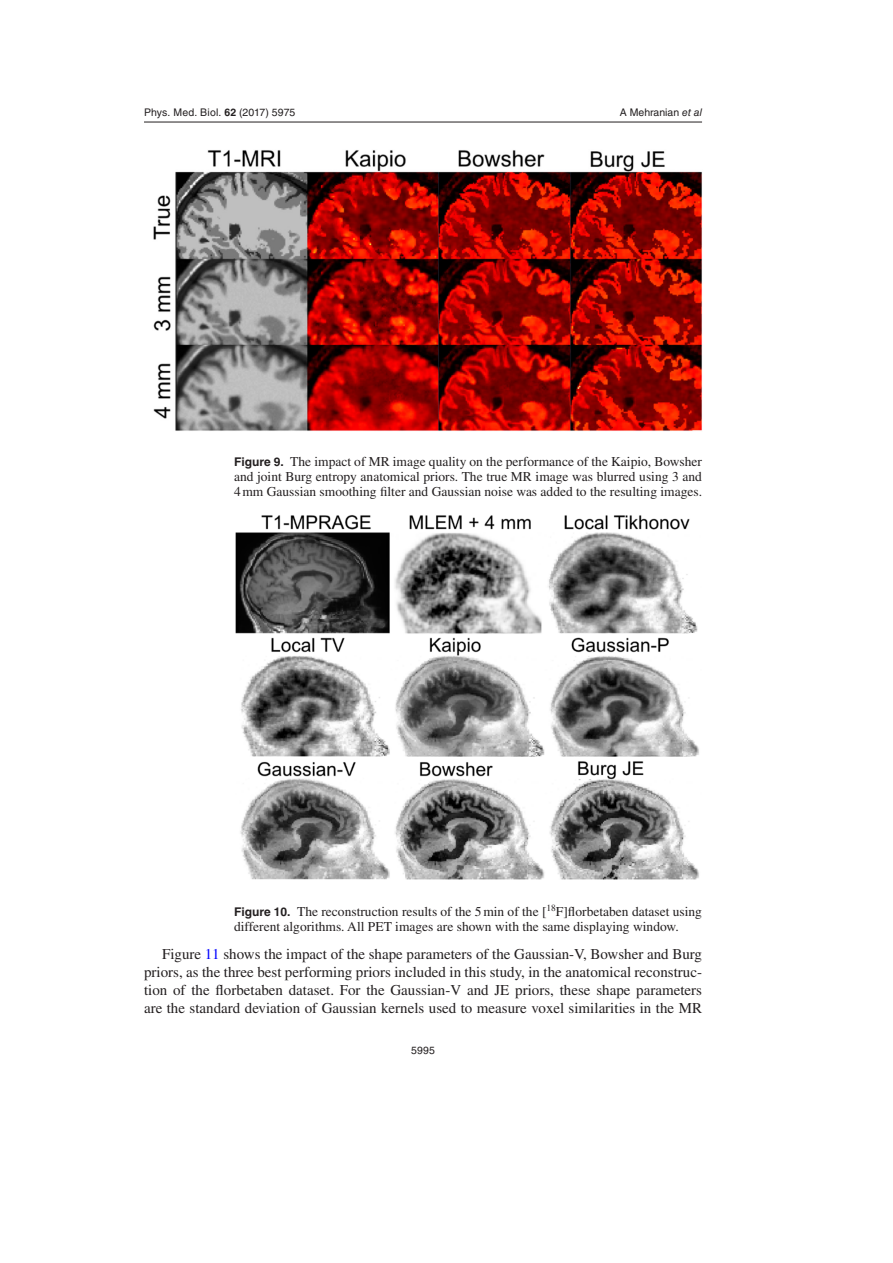
<style>
.page{position:relative;width:893px;height:1263px;background:#fff}
.page>*{position:absolute;margin:0;border:0;box-sizing:border-box;transform-origin:0 0}
.t1{font:15px/18px "Times LT Std";color:#231f20;text-align:justify}
.t2{font:13.5px/15px "Times LT Std";color:#231f20;text-align:justify}
.t3{font:10.5px "Helvetica LT Std";letter-spacing:.005em;color:#231f20}
.s1{font-family:"Helvetica";font-weight:700}
.s2{font-family:"Helvetica"}
.s3{font-style:italic}
.s4{font-family:"Helvetica LT Std";font-weight:700;font-size:12px}
.s5{color:#00f}
</style>
<div class="page">
<hr style="left:144px;top:122px;width:558px;height:1px;background:#231f20">
<img style="left:153px;top:150px;width:549px;height:281px">
<img style="left:235px;top:515px;width:464px;height:365px">
<p class="t3" style="left:144px;top:107px;width:153px">Phys. Med. Biol. <span class="s1">62</span> (<span class="s2">2017</span>) 5975</p>
<p class="t3" style="left:620px;top:106px;width:84px">A Mehranian <span class="s3">et al</span></p>
<p class="t2" style="left:234px;top:454px;width:470px"><span class="s4">Figure 9.</span> The impact of MR image quality on the performance of the Kaipio, Bowsher and joint Burg entropy anatomical priors. The true MR image was blurred using 3 and 4mm Gaussian smoothing filter and Gaussian noise was added to the resulting images.</p>
<p class="t2" style="left:234px;top:903px;width:470px"><span class="s4">Figure 10.</span> The reconstruction results of the 5min of the [<sup>18</sup>F]florbetaben dataset using different algorithms. All PET images are shown with the same displaying window.</p>
<p class="t1" style="left:144px;top:945px;width:560px;text-indent:18px">Figure <span class="s5">11</span> shows the impact of the shape parameters of the Gaussian-V, Bowsher and Burg priors, as the three best performing priors included in this study, in the anatomical reconstruc&shy;tion of the florbetaben dataset. For the Gaussian-V and JE priors, these shape parameters are the standard deviation of Gaussian kernels used to measure voxel similarities in the MR</p>
<p class="t3" style="left:411px;top:1044px;width:25px">5995</p>
</div>
